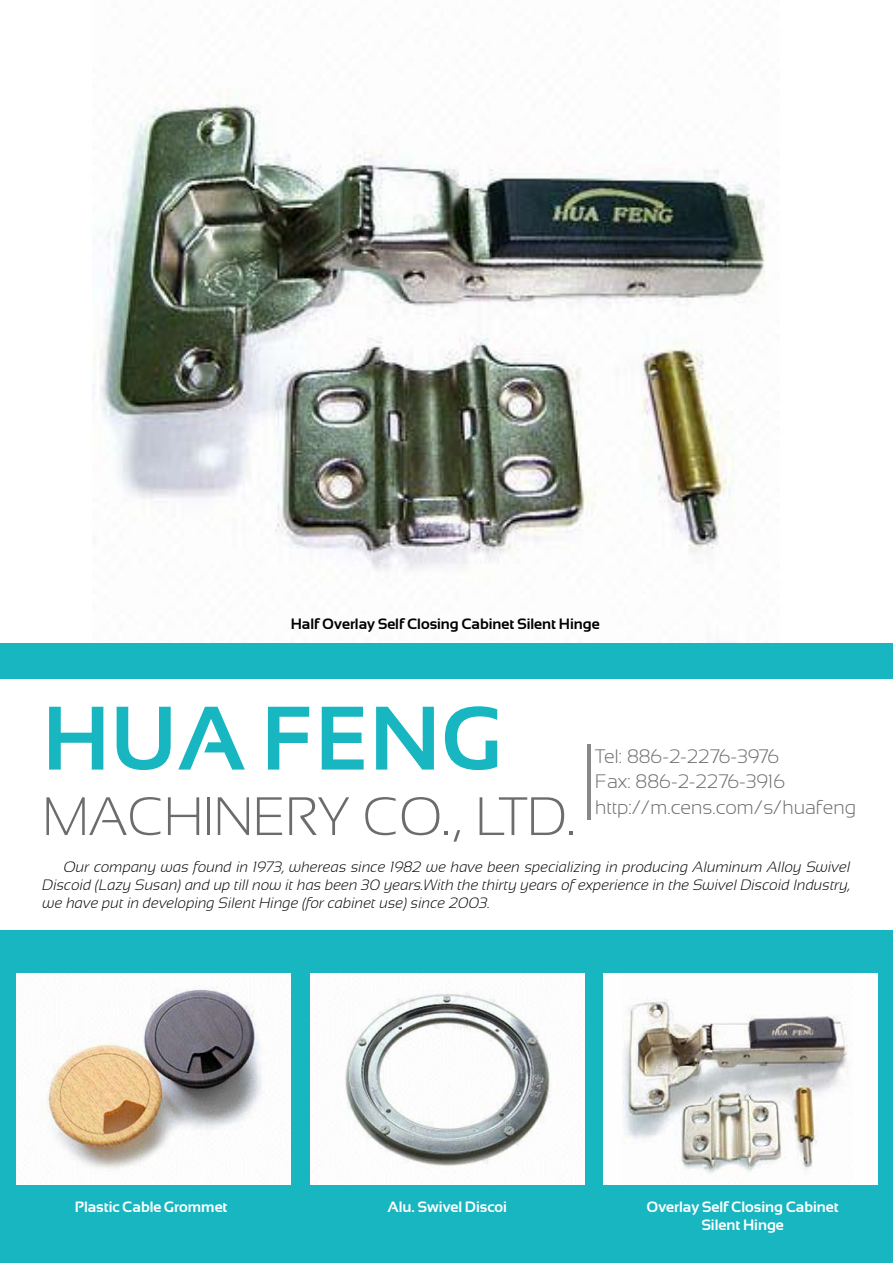
<style>
.page{position:relative;width:893px;height:1263px;background:#fff}
.page>*{position:absolute;margin:0;border:0;box-sizing:border-box;transform-origin:0 0}
.t1{font:700 90px "Sansation";color:#17b6c0}
.t2{font:300 54px "Sansation";color:#6d6c6c}
.t3{font:300 19.5px/25.5px "Sansation";color:#6d6c6c}
.t4{font:italic 300 15px/18px "Sansation";color:#000;text-align:justify}
.t5{font:700 15px/17.2px "Sansation";color:#fff;text-align:center}
.t6{font:700 15px "Sansation";color:#000}
</style>
<div class="page">
<img style="left:92px;top:92px;width:673px;height:551px">
<div style="left:0;top:643px;width:893px;height:620px;background:#17b6c0"></div>
<div style="left:0;top:679px;width:893px;height:251px;background:#fff"></div>
<img style="left:17px;top:973px;width:274px;height:212px">
<img style="left:310px;top:973px;width:274px;height:212px">
<div style="left:604px;top:973px;width:274px;height:212px;background:#fefefe"></div>
<img style="left:623px;top:999px;width:225px;height:174px">
<hr style="left:587px;top:744px;width:3px;height:76px;background:#86888a">
<p class="t6" style="left:291px;top:616px;width:311px">Half Overlay Self Closing Cabinet Silent Hinge</p>
<h1 class="t1" style="left:43px;top:688px;width:461px">HUA FENG</h1>
<h2 class="t2" style="left:43px;top:787px;width:535px">MACHINERY CO., LTD.</h2>
<h3 class="t3" style="left:595px;top:743px;width:262px">Tel: 886-2-2276-3976<br>Fax: 886-2-2276-3916 http://m.cens.com/s/huafeng</h3>
<p class="t4" style="left:43px;top:858px;width:809px;text-indent:21px">Our company was found in 1973, whereas since 1982 we have been specializing in producing Aluminum Alloy Swivel Discoid (Lazy Susan) and up till now it has been 30 years.With the thirty years of experience in the Swivel Discoid Industry, we have put in developing Silent Hinge (for cabinet use) since 2003.</p>
<p class="t5" style="left:75px;top:1198px;width:154px">Plastic Cable Grommet</p>
<p class="t5" style="left:387px;top:1198px;width:121px">Alu. Swivel Discoi</p>
<p class="t5" style="left:646px;top:1198px;width:194px">Overlay Self Closing Cabinet<br>Silent Hinge</p>
</div>
